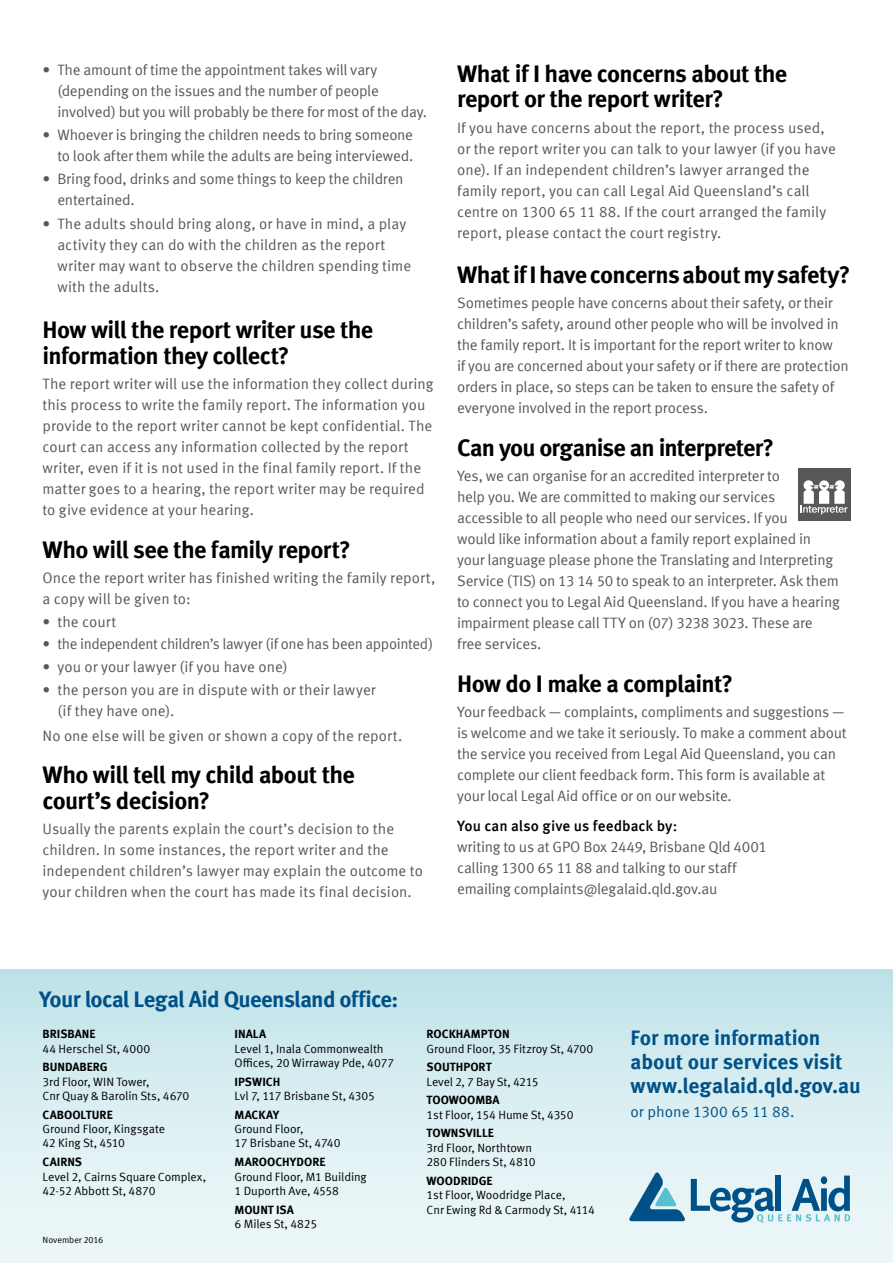
<style>
.page{position:relative;width:893px;height:1263px;background:#fff}
.page>*{position:absolute;margin:0;border:0;box-sizing:border-box;transform-origin:0 0}
.t1{font:700 24px/25.5px "Meta Offc";letter-spacing:-.03em;color:#000}
.t2{font:700 22.5px "Meta Offc";letter-spacing:-.03em;color:#005187}
.t3{font:700 21.3px "Meta Offc";letter-spacing:-.005em;color:#005187}
.t4{font:700 21px/24px "Meta Offc";letter-spacing:-.005em;color:#005187}
.t5{font:15.3px "Meta Offc Norm";color:#005187}
.t6{font:15px/21px "Meta Offc Norm";letter-spacing:-.005em;color:#58585a}
.t7{font:15px "Meta Offc Norm";letter-spacing:-.025em;color:#58585a}
.t8{font:500 15px "Meta Offc";letter-spacing:.005em;color:#000}
.t9{font:12px/14.4px "Meta Offc Norm";letter-spacing:-.01em;color:#000}
.t10{font:700 12px "Meta Offc";color:#000}
.t11{font:9px "Meta Offc Norm";letter-spacing:-.005em;color:#000}
</style>
<div class="page">
<div style="left:0;top:970px;width:893px;height:293px;background:linear-gradient(to bottom,#c1e4e9,#f2f9fa)"></div>
<svg style="left:629px;top:1172px;width:221px;height:50px;background:#96bdd0"></svg>
<div style="left:798px;top:469px;width:52px;height:52px;background:#58585a"></div>
<svg style="left:801px;top:480px;width:46px;height:34px"></svg>
<p class="t6" style="left:57px;top:60px;width:371px;text-indent:-15px">• The amount of time the appointment takes will vary (depending on the issues and the number of people involved) but you will probably be there for most of the day.</p>
<p class="t6" style="left:43px;top:125px;width:372px;text-align:right">• Whoever is bringing the children needs to bring someone to look after them while the adults are being interviewed.</p>
<p class="t6" style="left:57px;top:169px;width:348px;text-indent:-15px">• Bring food, drinks and some things to keep the children entertained.</p>
<p class="t6" style="left:57px;top:213px;width:355px;text-indent:-15px">• The adults should bring along, or have in mind, a play activity they can do with the children as the report writer may want to observe the children spending time with the adults.</p>
<h1 class="t1" style="left:43px;top:318px;width:332px">How will the report writer use the information they collect?</h1>
<p class="t6" style="left:43px;top:374px;width:392px">The report writer will use the information they collect during this process to write the family report. The information you provide to the report writer cannot be kept confidential. The court can access any information collected by the report writer, even if it is not used in the final family report. If the matter goes to a hearing, the report writer may be required to give evidence at your hearing.</p>
<h1 class="t1" style="left:43px;top:537px;width:310px">Who will see the family report?</h1>
<p class="t6" style="left:43px;top:567px;width:394px">Once the report writer has finished writing the family report, a copy will be given to:</p>
<p class="t6" style="left:43px;top:611px;width:75px">• the court</p>
<p class="t7" style="left:43px;top:635px;width:392px">• the independent children’s lawyer (if one has been appointed)</p>
<p class="t6" style="left:43px;top:657px;width:247px">• you or your lawyer (if you have one)</p>
<p class="t6" style="left:57px;top:679px;width:320px;text-indent:-15px">• the person you are in dispute with or their lawyer (if they have one).</p>
<p class="t6" style="left:43px;top:725px;width:361px">No one else will be given or shown a copy of the report.</p>
<h1 class="t1" style="left:43px;top:763px;width:314px">Who will tell my child about the court’s decision?</h1>
<p class="t6" style="left:43px;top:819px;width:382px">Usually the parents explain the court’s decision to the children. In some instances, the report writer and the independent children’s lawyer may explain the outcome to your children when the court has made its final decision.</p>
<h1 class="t1" style="left:457px;top:62px;width:332px">What if I have concerns about the report or the report writer?</h1>
<p class="t6" style="left:457px;top:117px;width:380px">If you have concerns about the report, the process used, or the report writer you can talk to your lawyer (if you have one). If an independent children’s lawyer arranged the family report, you can call Legal Aid Queensland’s call centre on 1300 65 11 88. If the court arranged the family report, please contact the court registry.</p>
<h1 class="t1" style="left:457px;top:263px;width:395px">What if I have concerns about my safety?</h1>
<p class="t6" style="left:457px;top:293px;width:393px">Sometimes people have concerns about their safety, or their children’s safety, around other people who will be involved in the family report. It is important for the report writer to know<br>if you are concerned about your safety or if there are protection orders in place, so steps can be taken to ensure the safety of everyone involved in the report process.</p>
<h1 class="t1" style="left:457px;top:436px;width:318px">Can you organise an interpreter?</h1>
<p class="t6" style="left:457px;top:466px;width:384px">Yes, we can organise for an accredited interpreter to<br>help you. We are committed to making our services accessible to all people who need our services. If you<br>would like information about a family report explained in your language please phone the Translating and Interpreting Service (TIS) on 13 14 50 to speak to an interpreter. Ask them to connect you to Legal Aid Queensland. If you have a hearing impairment please call TTY on (07) 3238 3023. These are free services.</p>
<h1 class="t1" style="left:457px;top:671px;width:277px">How do I make a complaint?</h1>
<p class="t6" style="left:457px;top:702px;width:391px">Your feedback — complaints, compliments and suggestions — is welcome and we take it seriously. To make a comment about the service you received from Legal Aid Queensland, you can complete our client feedback form. This form is available at your local Legal Aid office or on our website.</p>
<p class="t8" style="left:457px;top:817px;width:222px">You can also give us feedback by:</p>
<p class="t6" style="left:457px;top:836px;width:311px">writing to us at GPO Box 2449, Brisbane Qld 4001 calling 1300 65 11 88 and talking to our staff emailing complaints@legalaid.qld.gov.au</p>
<h2 class="t2" style="left:39px;top:986px;width:361px">Your local Legal Aid Queensland office:</h2>
<p class="t10" style="left:43px;top:1027px;width:55px">BRISBANE</p>
<p class="t9" style="left:43px;top:1041px;width:109px">44 Herschel St, 4000</p>
<p class="t10" style="left:43px;top:1060px;width:67px">BUNDABERG</p>
<p class="t9" style="left:43px;top:1074px;width:148px">3rd Floor, WIN Tower,<br>Cnr Quay &amp; Barolin Sts, 4670</p>
<p class="t10" style="left:43px;top:1107px;width:72px">CABOOLTURE</p>
<p class="t9" style="left:43px;top:1122px;width:124px">Ground Floor, Kingsgate<br>42 King St, 4510</p>
<p class="t10" style="left:43px;top:1155px;width:41px">CAIRNS</p>
<p class="t9" style="left:43px;top:1169px;width:165px">Level 2, Cairns Square Complex,<br>42-52 Abbott St, 4870</p>
<p class="t11" style="left:43px;top:1235px;width:62px">November 2016</p>
<p class="t10" style="left:235px;top:1027px;width:33px">INALA</p>
<p class="t9" style="left:235px;top:1041px;width:161px">Level 1, Inala Commonwealth<br>Offices, 20 Wirraway Pde, 4077</p>
<p class="t10" style="left:235px;top:1074px;width:47px">IPSWICH</p>
<p class="t9" style="left:235px;top:1089px;width:142px">Lvl 7, 117 Brisbane St, 4305</p>
<p class="t10" style="left:235px;top:1107px;width:46px">MACKAY</p>
<p class="t9" style="left:235px;top:1122px;width:107px">Ground Floor,<br>17 Brisbane St, 4740</p>
<p class="t10" style="left:235px;top:1155px;width:92px">MAROOCHYDORE</p>
<p class="t9" style="left:235px;top:1169px;width:134px">Ground Floor, M1 Building<br>1 Duporth Ave, 4558</p>
<p class="t10" style="left:235px;top:1202px;width:61px">MOUNT ISA</p>
<p class="t9" style="left:235px;top:1217px;width:84px">6 Miles St, 4825</p>
<p class="t10" style="left:427px;top:1027px;width:85px">ROCKHAMPTON</p>
<p class="t9" style="left:427px;top:1041px;width:168px">Ground Floor, 35 Fitzroy St, 4700</p>
<p class="t10" style="left:427px;top:1060px;width:67px">SOUTHPORT</p>
<p class="t9" style="left:427px;top:1074px;width:114px">Level 2, 7 Bay St, 4215</p>
<p class="t10" style="left:427px;top:1093px;width:75px">TOOWOOMBA</p>
<p class="t9" style="left:427px;top:1107px;width:148px">1st Floor, 154 Hume St, 4350</p>
<p class="t10" style="left:427px;top:1126px;width:69px">TOWNSVILLE</p>
<p class="t9" style="left:427px;top:1140px;width:111px">3rd Floor, Northtown<br>280 Flinders St, 4810</p>
<p class="t10" style="left:427px;top:1173px;width:68px">WOODRIDGE</p>
<p class="t9" style="left:427px;top:1188px;width:170px">1st Floor, Woodridge Place,<br>Cnr Ewing Rd &amp; Carmody St, 4114</p>
<h3 class="t4" style="left:631px;top:1026px;width:213px">For more information about our services visit</h3>
<h3 class="t3" style="left:631px;top:1073px;width:232px">www.legalaid.qld.gov.au</h3>
<p class="t5" style="left:631px;top:1103px;width:165px">or phone 1300 65 11 88.</p>
</div>
